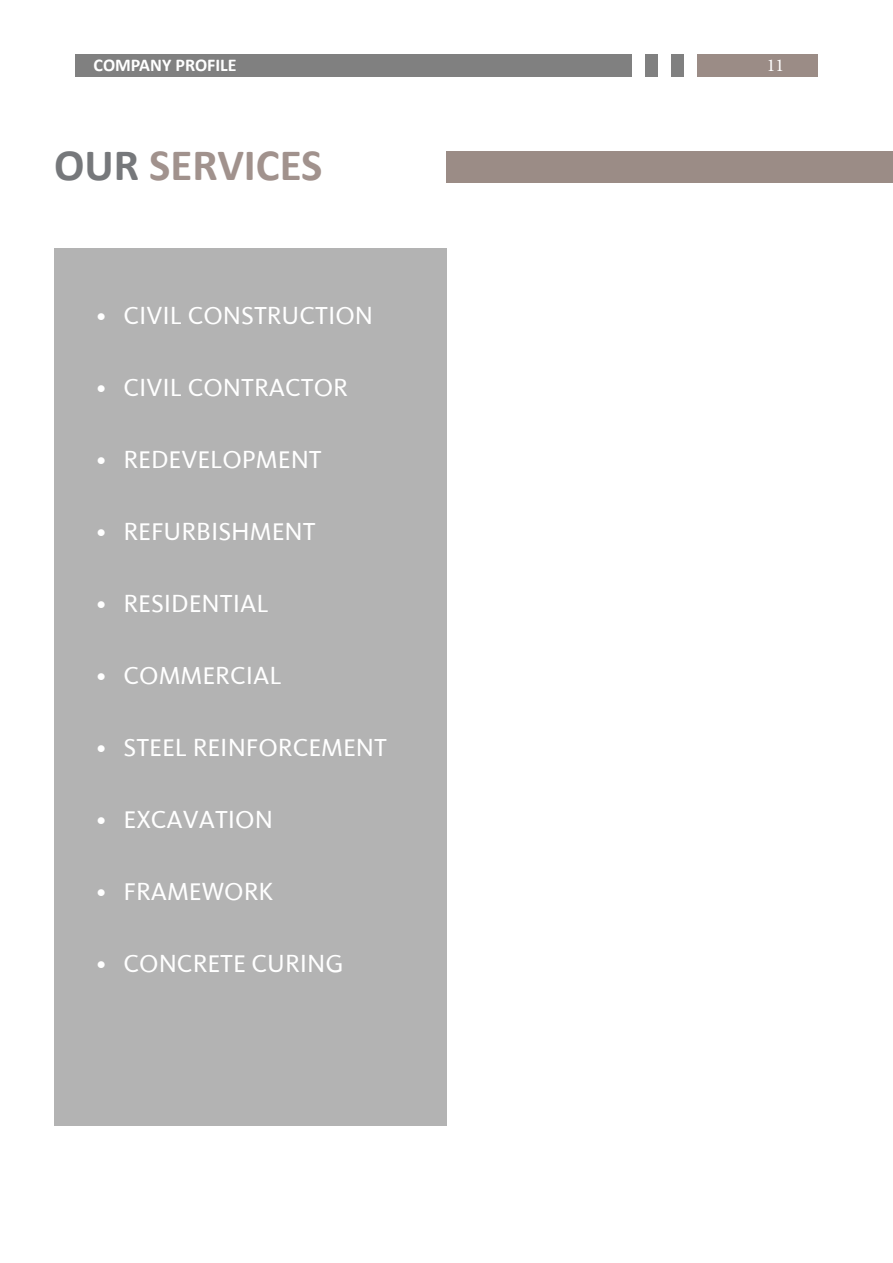
<style>
.page{position:relative;width:893px;height:1263px;background:#fff}
.page>*{position:absolute;margin:0;border:0;box-sizing:border-box;transform-origin:0 0}
.t1{font:700 45px "Calibri";color:#a1928d}
.t2{font:25.5px "Kievit Book SC";color:#fff}
.t3{font:700 18px "Calibri";color:#fff}
.t4{font:18px "Minion Pro";color:#fff}
.s1{color:#76787b}
</style>
<div class="page">
<div style="left:75px;top:54px;width:557px;height:23px;background:#808080"></div>
<div style="left:645px;top:54px;width:13px;height:23px;background:#808080"></div>
<div style="left:671px;top:54px;width:13px;height:23px;background:#808080"></div>
<div style="left:697px;top:54px;width:121px;height:23px;background:#9b8c86"></div>
<div style="left:446px;top:151px;width:447px;height:32px;background:#9b8c86"></div>
<div style="left:54px;top:248px;width:392px;height:877px;background:#b3b3b3"></div>
<p class="t3" style="left:94px;top:53px;width:145px">COMPANY PROFILE</p>
<p class="t4" style="left:767px;top:54px;width:19px">11</p>
<h1 class="t1" style="left:54px;top:133px;width:270px"><span class="s1">OUR</span> SERVICES</h1>
<p class="t2" style="left:97px;top:301px;width:278px">• CIVIL CONSTRUCTION</p>
<p class="t2" style="left:97px;top:373px;width:253px">• CIVIL CONTRACTOR</p>
<p class="t2" style="left:97px;top:445px;width:227px">• REDEVELOPMENT</p>
<p class="t2" style="left:97px;top:517px;width:221px">• REFURBISHMENT</p>
<p class="t2" style="left:97px;top:589px;width:174px">• RESIDENTIAL</p>
<p class="t2" style="left:97px;top:661px;width:187px">• COMMERCIAL</p>
<p class="t2" style="left:97px;top:733px;width:292px">• STEEL REINFORCEMENT</p>
<p class="t2" style="left:97px;top:805px;width:178px">• EXCAVATION</p>
<p class="t2" style="left:97px;top:877px;width:178px">• FRAMEWORK</p>
<p class="t2" style="left:97px;top:949px;width:249px">• CONCRETE CURING</p>
</div>
